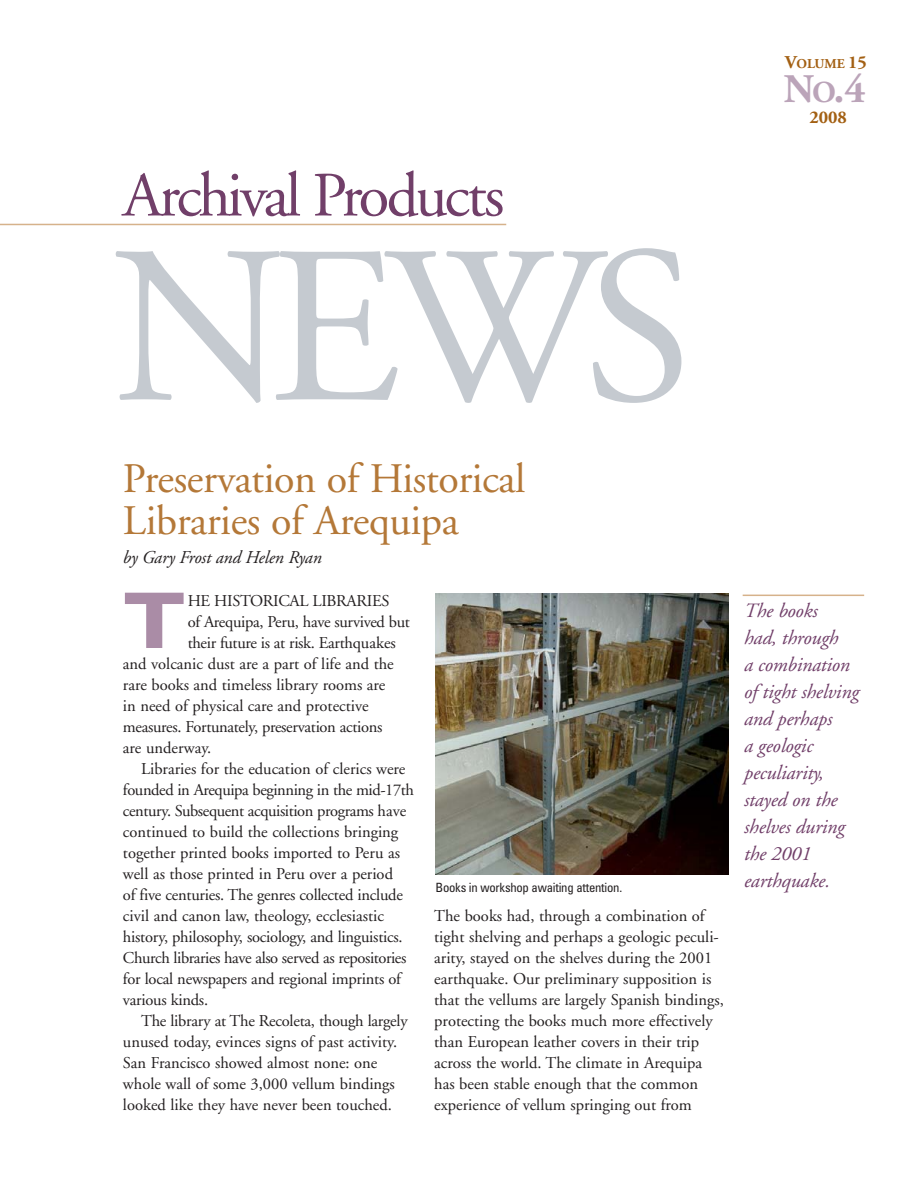
<style>
.page{position:relative;width:918px;height:1188px;background:#fff}
.page>*{position:absolute;margin:0;border:0;box-sizing:border-box;transform-origin:0 0}
.t1{font:223.5px "Adobe Garamond";color:#c5cad0}
.t2{font:900 expanded 76.65px "Univers";color:#aa8ca6}
.t3{font:63px "Adobe Garamond";letter-spacing:-.05em;color:#713f69}
.t4{font:42px/42px "Adobe Garamond";letter-spacing:-.01em;color:#b47838}
.t5{font:700 40.5px "Adobe Garamond";color:#bba4b9}
.t6{font:italic 20.25px/27px "Adobe Garamond";letter-spacing:-.01em;color:#713f69}
.t7{font:italic 18px "Adobe Garamond";letter-spacing:-.01em;color:#231f20}
.t8{font:700 18px "Adobe Garamond";color:#a36013}
.t9{font:16.5px/21px "Adobe Garamond";color:#231f20}
.t10{font:16.5px "Adobe Garamond";letter-spacing:-.02em;color:#231f20}
.t11{font:16.5px "Adobe Garamond";letter-spacing:-.025em;color:#231f20}
.t12{font:700 13.5px "Adobe Garamond";color:#a36013}
.t13{font:condensed 12.75px "Univers";letter-spacing:-.02em;color:#231f20}
.s1{font-size:18px}
.s2{font-size:30.3px}
</style>
<div class="page">
<hr style="left:0;top:224px;width:506px;height:1px;background:#d6b28b">
<hr style="left:743px;top:595px;width:121px;height:1px;background:#d6b28b">
<img style="left:436px;top:593px;width:293px;height:282px">
<h3 class="t3" style="left:123px;top:170px;width:383px">Archival Products</h3>
<h1 class="t1" style="left:111px;top:238px;width:583px">NEWS</h1>
<p class="t12" style="left:785px;top:58px;width:83px"><span class="s1">V</span>OLUME <span class="s1">15</span></p>
<h3 class="t5" style="left:784px;top:73px;width:83px">N<span class="s2">O</span>.4</h3>
<p class="t8" style="left:810px;top:110px;width:39px">2008</p>
<h3 class="t4" style="left:123px;top:462px;width:404px">Preservation of Historical<br>Libraries of Arequipa</h3>
<p class="t7" style="left:123px;top:550px;width:200px">by Gary Frost and Helen Ryan</p>
<h2 class="t2" style="left:123px;top:593px;width:64px">T</h2>
<p class="t10" style="left:188px;top:594px;width:203px">HE HISTORICAL LIBRARIES</p>
<p class="t10" style="left:188px;top:615px;width:224px">of Arequipa, Peru, have survived but</p>
<p class="t10" style="left:188px;top:636px;width:210px">their future is at risk. Earthquakes</p>
<p class="t9" style="left:123px;top:655px;width:272px">and volcanic dust are a part of life and the</p>
<p class="t9" style="left:123px;top:676px;width:264px">rare books and timeless library rooms are</p>
<p class="t9" style="left:123px;top:697px;width:247px">in need of physical care and protective</p>
<p class="t10" style="left:123px;top:720px;width:261px">measures. Fortunately, preservation actions</p>
<p class="t9" style="left:123px;top:739px;width:90px">are underway.</p>
<p class="t9" style="left:141px;top:760px;width:266px">Libraries for the education of clerics were</p>
<p class="t11" style="left:123px;top:783px;width:293px">founded in Arequipa beginning in the mid-17th</p>
<p class="t11" style="left:123px;top:804px;width:285px">century. Subsequent acquisition programs have</p>
<p class="t9" style="left:123px;top:823px;width:277px">continued to build the collections bringing</p>
<p class="t9" style="left:123px;top:844px;width:279px">together printed books imported to Peru as</p>
<p class="t9" style="left:123px;top:865px;width:272px">well as those printed in Peru over a period</p>
<p class="t9" style="left:123px;top:886px;width:281px">of five centuries. The genres collected include</p>
<p class="t9" style="left:123px;top:907px;width:263px">civil and canon law, theology, ecclesiastic</p>
<p class="t9" style="left:123px;top:928px;width:281px">history, philosophy, sociology, and linguistics.</p>
<p class="t11" style="left:123px;top:951px;width:285px">Church libraries have also served as repositories</p>
<p class="t9" style="left:123px;top:970px;width:279px">for local newspapers and regional imprints of</p>
<p class="t9" style="left:123px;top:991px;width:87px">various kinds.</p>
<p class="t9" style="left:141px;top:1012px;width:268px">The library at The Recoleta, though largely</p>
<p class="t9" style="left:123px;top:1033px;width:276px">unused today, evinces signs of past activity.</p>
<p class="t9" style="left:123px;top:1054px;width:256px">San Francisco showed almost none: one</p>
<p class="t9" style="left:123px;top:1075px;width:273px">whole wall of some 3,000 vellum bindings</p>
<p class="t9" style="left:123px;top:1096px;width:270px">looked like they have never been touched.</p>
<p class="t13" style="left:436px;top:883px;width:188px">Books in workshop awaiting attention.</p>
<p class="t9" style="left:434px;top:907px;width:291px">The books had, through a combination of tight shelving and perhaps a geologic peculi&shy;arity, stayed on the shelves during the 2001 earthquake. Our preliminary supposition is that the vellums are largely Spanish bindings, protecting the books much more effectively than European leather covers in their trip across the world. The climate in Arequipa has been stable enough that the common experience of vellum springing out from</p>
<p class="t6" style="left:744px;top:599px;width:116px">The books<br>had, through<br>a combination of tight shelving and perhaps<br>a geologic peculiarity, stayed on the shelves during the 2001 earthquake.</p>
</div>
